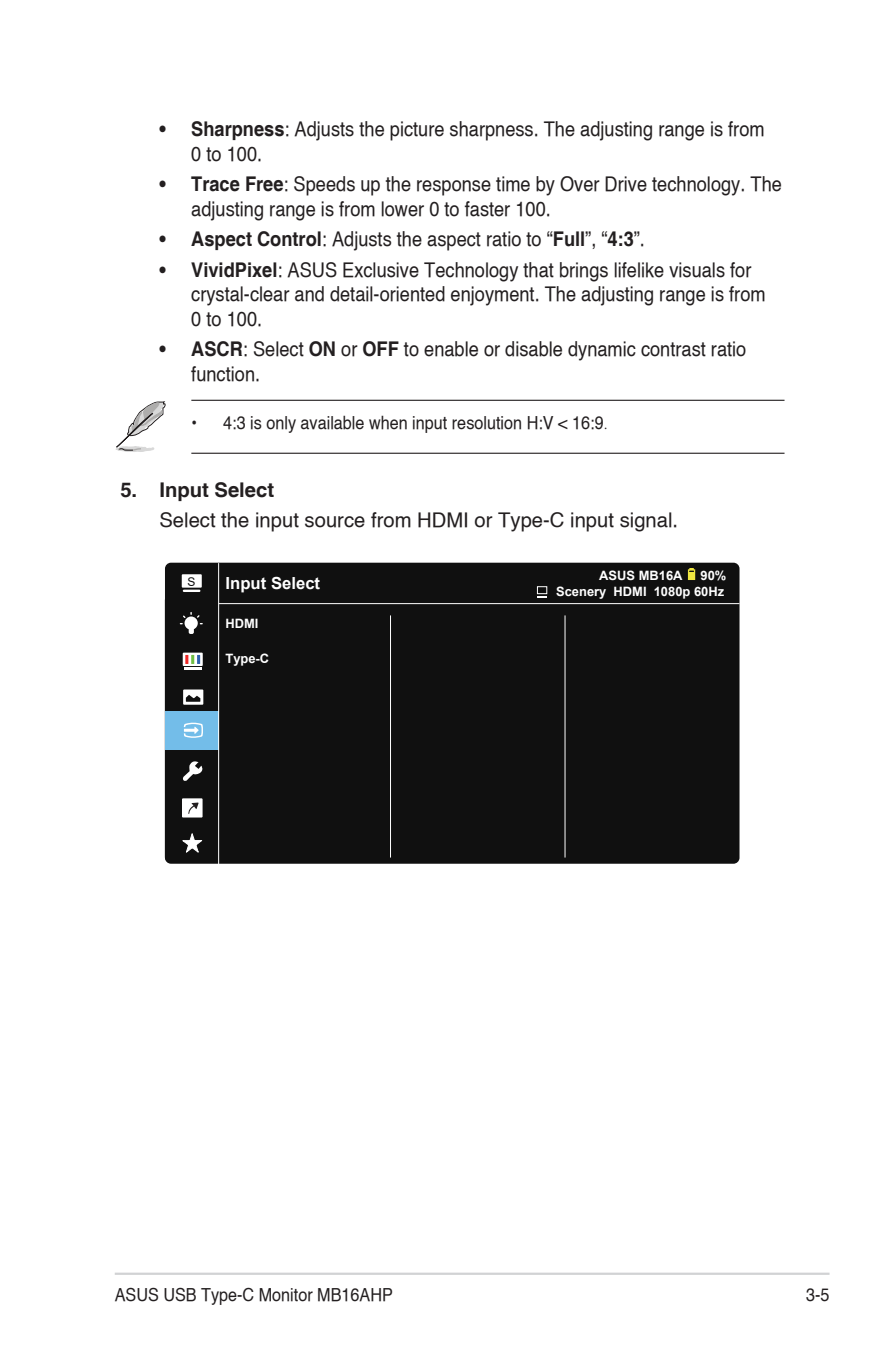
<style>
.page{position:relative;width:893px;height:1346px;background:#fff}
.page>*{position:absolute;margin:0;border:0;box-sizing:border-box;transform-origin:0 0}
.Body_Text_Indent{font:20.25px/24.3px "Helvetica";color:#231f20;scale:.9 1}
.Body_Text_Indent-2{font:20.25px "Helvetica";color:#231f20}
.OSD_Item{font:700 20.25px "Helvetica";color:#231f20}
.t1{font:18px "Helvetica";color:#231f20;scale:.9 1}
.t2{font:700 16.65px "Arial";color:#fff}
.t3{font:700 12.83px "Arial";color:#fff}
.t4{font:11.92px "Arial";color:#101010}
.s1{font-weight:700}
.s2{font-family:"Adobe Song Std";font-weight:300}
</style>
<div class="page">
<hr style="left:115px;top:1272px;width:714px;height:3px;background:#d1d2d4">
<hr style="left:191px;top:400px;width:593px;height:1px;background:#231f20">
<hr style="left:191px;top:453px;width:593px;height:1px;background:#231f20">
<svg style="left:116px;top:401px;width:50px;height:51px"></svg>
<div style="left:165px;top:563px;width:574px;height:301px;background:#101010;border-radius:6px"></div>
<hr style="left:165px;top:603px;width:574px;height:1px;background:#fff">
<hr style="left:390px;top:615px;width:1px;height:242px;background:#fff">
<hr style="left:565px;top:615px;width:1px;height:242px;background:#fff">
<div style="left:182px;top:574px;width:20px;height:14px;background:#fff"></div>
<hr style="left:183px;top:589px;width:17px;height:3px;background:#fff">
<div style="left:537px;top:586px;width:10px;height:8px;border:1px solid #fff"></div>
<hr style="left:218px;top:563px;width:1px;height:302px;background:#fff">
<div style="left:688px;top:569px;width:7px;height:11px;border:1px solid #efe640"></div>
<svg style="left:689px;top:568px;width:5px;height:11px"></svg>
<svg style="left:165px;top:599px;width:54px;height:264px"></svg>
<p class="Body_Text_Indent" style="left:191px;top:117px;width:639px;text-indent:-32px"><span class="s1">• Sharpness</span>: Adjusts the picture sharpness. The adjusting range is from<br>0 to 100.</p>
<p class="Body_Text_Indent" style="left:191px;top:172px;width:658px;text-indent:-32px"><span class="s1">• Trace Free</span>: Speeds up the response time by Over Drive technology. The adjusting range is from lower 0 to faster 100.</p>
<p class="Body_Text_Indent" style="left:159px;top:227px;width:541px"><span class="s1">• Aspect Control</span>: Adjusts the aspect ratio to “<span class="s1">Full</span>”, “<span class="s1">4:3</span>”.</p>
<p class="Body_Text_Indent" style="left:191px;top:257px;width:640px;text-indent:-32px"><span class="s1">• VividPixel</span>: ASUS Exclusive Technology that brings lifelike visuals for crystal-clear and detail-oriented enjoyment. The adjusting range is from<br>0 to 100.</p>
<p class="Body_Text_Indent" style="left:191px;top:336px;width:618px;text-indent:-32px"><span class="s1">• ASCR</span>: Select <span class="s1">ON</span> or <span class="s1">OFF</span> to enable or disable dynamic contrast ratio function.</p>
<p class="t1" style="left:191px;top:411px;width:464px">• 4:3 is only available when input resolution H:V &lt; 16:9<span class="s2">.</span></p>
<p class="OSD_Item" style="left:120px;top:478px;width:155px">5. Input Select</p>
<p class="Body_Text_Indent-2" style="left:159px;top:508px;width:520px">Select the input source from HDMI or Type-C input signal.</p>
<p class="t4" style="left:187px;top:573px;width:9px">S</p>
<p class="t3" style="left:599px;top:566px;width:85px">ASUS MB16A</p>
<p class="t3" style="left:700px;top:566px;width:27px">90%</p>
<p class="t2" style="left:226px;top:572px;width:96px">Input Select</p>
<p class="t3" style="left:556px;top:582px;width:169px">Scenery HDMI 1080p 60Hz</p>
<p class="t3" style="left:225px;top:615px;width:35px">HDMI</p>
<p class="t3" style="left:225px;top:649px;width:45px">Type-C</p>
<p class="t1" style="left:115px;top:1283px;width:311px">ASUS USB Type-C Monitor MB16AHP</p>
<p class="t1" style="left:806px;top:1283px;width:28px">3-5</p>
</div>
